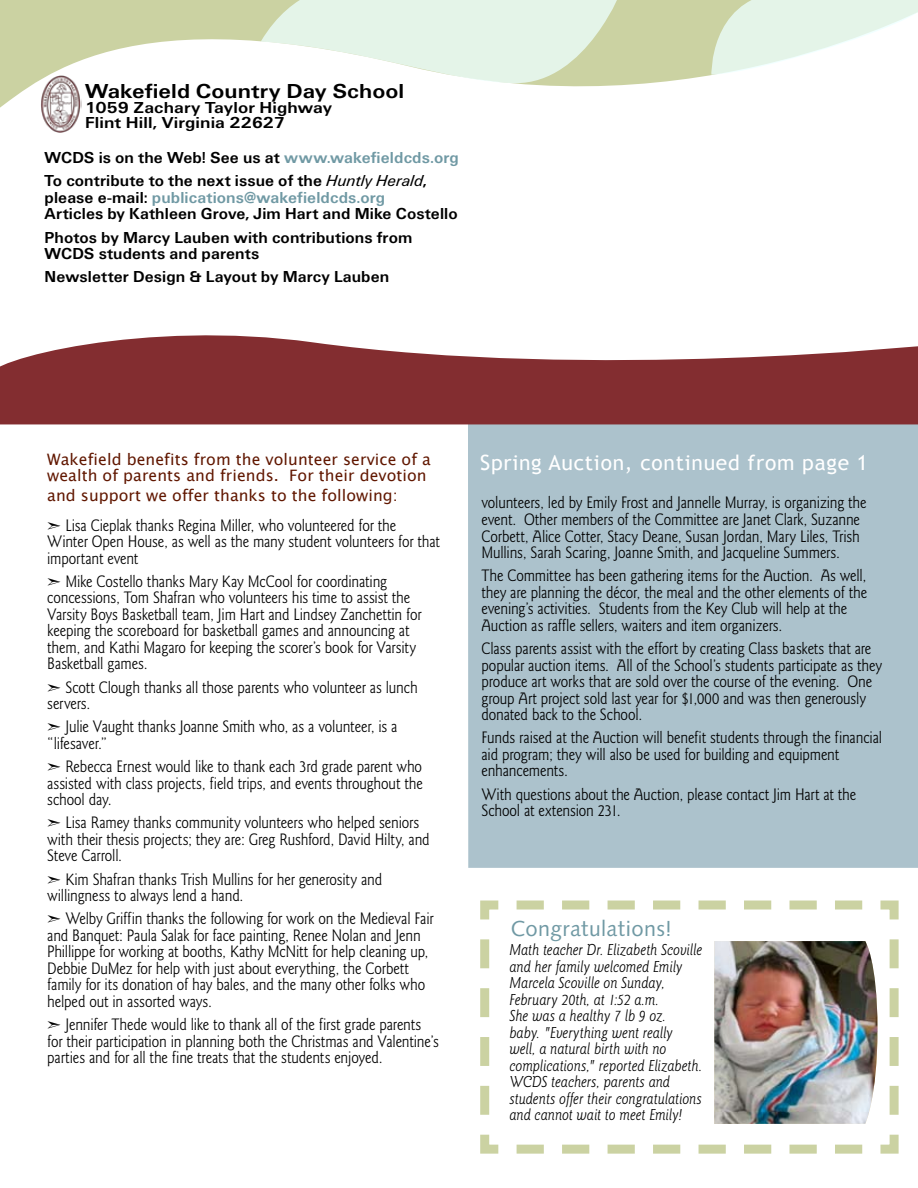
<style>
.page{position:relative;width:918px;height:1188px;background:#fff}
.page>*{position:absolute;margin:0;border:0;box-sizing:border-box;transform-origin:0 0}
.t1{font:22.5px "AYT Struktur";letter-spacing:.02em;color:#7099a4}
.t2{font:21px "Trebuchet MS";letter-spacing:.035em;color:#fff}
.t3{font:700 21px "AYT Unitus";color:#000;scale:1.1 1}
.t4{font:17.25px/16.5px "AYT Goudy Sans";letter-spacing:-.01em;color:#000;scale:.9 1}
.t5{font:italic 16.5px/16.5px "AYT Goudy Sans";letter-spacing:-.005em;color:#000;scale:.9 1}
.t6{font:700 16.5px/16.5px "AYT Unitus";letter-spacing:.005em;color:#000}
.t7{font:700 16.5px/15px "AYT Unitus";letter-spacing:.005em;color:#000;scale:1.1 1}
.t8{font:15.75px/16.5px "Lucida Grande";letter-spacing:.005em;color:#611700}
.s1{color:#7099a4}
.s2{font-weight:400;font-style:italic}
</style>
<div class="page">
<svg style="left:0;top:0;width:711px;height:109px"></svg>
<svg style="left:711px;top:0;width:207px;height:75px"></svg>
<svg style="left:261px;top:0;width:362px;height:84px"></svg>
<div style="left:468px;top:414px;width:450px;height:454px;background:#acc2cc"></div>
<svg style="left:0;top:335px;width:918px;height:89px;fill:#832d30"></svg>
<img style="left:40px;top:75px;width:41px;height:58px">
<svg style="left:480px;top:900px;width:419px;height:254px"></svg>
<img style="left:714px;top:941px;width:164px;height:183px">
<p class="t3" style="left:85px;top:80px;width:292px">Wakefield Country Day School</p>
<p class="t7" style="left:85px;top:101px;width:226px">1059 Zachary Taylor Highway<br>Flint Hill, Virginia 22627</p>
<p class="t6" style="left:45px;top:146px;width:416px;line-height:23.2px">WCDS is on the Web! See us at <span class="s1">www.wakefieldcds.org<br></span>To contribute to the next issue of the <span class="s2">Huntly Herald</span>,</p>
<p class="t6" style="left:45px;top:189px;width:415px">please e-mail: <span class="s1">publications@wakefieldcds.org<br></span>Articles by Kathleen Grove, Jim Hart and Mike Costello</p>
<p class="t6" style="left:45px;top:229px;width:369px">Photos by Marcy Lauben with contributions from<br>WCDS students and parents</p>
<p class="t6" style="left:45px;top:269px;width:346px">Newsletter Design &amp; Layout by Marcy Lauben</p>
<p class="t8" style="left:47px;top:451px;width:385px">Wakefield benefits from the volunteer service of a wealth of parents and friends. For their devotion</p>
<p class="t8" style="left:47px;top:487px;width:352px">and support we offer thanks to the following:</p>
<p class="t4" style="left:47px;top:517px;width:438px">➣ Lisa Cieplak thanks Regina Miller, who volunteered for the<br>Winter Open House, as well as the many student volunteers for that important event</p>
<p class="t4" style="left:47px;top:573px;width:417px">➣ Mike Costello thanks Mary Kay McCool for coordinating concessions, Tom Shafran who volunteers his time to assist the Varsity Boys Basketball team, Jim Hart and Lindsey Zanchettin for keeping the scoreboard for basketball games and announcing at them, and Kathi Magaro for keeping the scorer’s book for Varsity Basketball games.</p>
<p class="t4" style="left:47px;top:679px;width:413px">➣ Scott Clough thanks all those parents who volunteer as lunch servers.</p>
<p class="t4" style="left:47px;top:719px;width:391px">➣ Julie Vaught thanks Joanne Smith who, as a volunteer, is a “lifesaver.”</p>
<p class="t4" style="left:47px;top:759px;width:419px;text-align:justify">➣ Rebecca Ernest would like to thank each 3rd grade parent who assisted with class projects, field trips, and events throughout the school day.</p>
<p class="t4" style="left:47px;top:815px;width:427px">➣ Lisa Ramey thanks community volunteers who helped seniors with their thesis projects; they are: Greg Rushford, David Hilty, and<br>Steve Carroll.</p>
<p class="t4" style="left:47px;top:871px;width:374px">➣ Kim Shafran thanks Trish Mullins for her generosity and willingness to always lend a hand.</p>
<p class="t4" style="left:47px;top:911px;width:431px">➣ Welby Griffin thanks the following for work on the Medieval Fair and Banquet: Paula Salak for face painting, Renee Nolan and Jenn Phillippe for working at booths, Kathy McNitt for help cleaning up, Debbie DuMez for help with just about everything, the Corbett family for its donation of hay bales, and the many other folks who helped out in assorted ways.</p>
<p class="t4" style="left:47px;top:1017px;width:437px">➣ Jennifer Thede would like to thank all of the first grade parents for their participation in planning both the Christmas and Valentine’s parties and for all the fine treats that the students enjoyed.</p>
<p class="t2" style="left:480px;top:450px;width:389px">Spring Auction, continued from page 1</p>
<p class="t4" style="left:481px;top:495px;width:429px">volunteers, led by Emily Frost and Jannelle Murray, is organizing the event. Other members of the Committee are Janet Clark, Suzanne Corbett, Alice Cotter, Stacy Deane, Susan Jordan, Mary Liles, Trish Mullins, Sarah Scaring, Joanne Smith, and Jacqueline Summers.</p>
<p class="t4" style="left:481px;top:568px;width:430px">The Committee has been gathering items for the Auction. As well, they are planning the décor, the meal and the other elements of the evening’s activities. Students from the Key Club will help at the Auction as raffle sellers, waiters and item organizers.</p>
<p class="t4" style="left:481px;top:640px;width:447px">Class parents assist with the effort by creating Class baskets that are popular auction items. All of the School’s students participate as they produce art works that are sold over the course of the evening. One group Art project sold last year for $1,000 and was then generously donated back to the School.</p>
<p class="t4" style="left:481px;top:730px;width:447px">Funds raised at the Auction will benefit students through the financial aid program; they will also be used for building and equipment enhancements.</p>
<p class="t4" style="left:481px;top:786px;width:418px">With questions about the Auction, please contact Jim Hart at the<br>School at extension 231.</p>
<h1 class="t1" style="left:511px;top:916px;width:162px">Congratulations!</h1>
<p class="t5" style="left:509px;top:942px;width:216px">Math teacher Dr. Elizabeth Scoville and her family welcomed Emily<br>Marcela Scoville on Sunday,<br>February 20th, at 1:52 a.m.<br>She was a healthy 7 lb 9 oz.<br>baby. "Everything went really well, a natural birth with no complications," reported Elizabeth.<br>WCDS teachers, parents and students offer their congratulations and cannot wait to meet Emily!</p>
</div>
